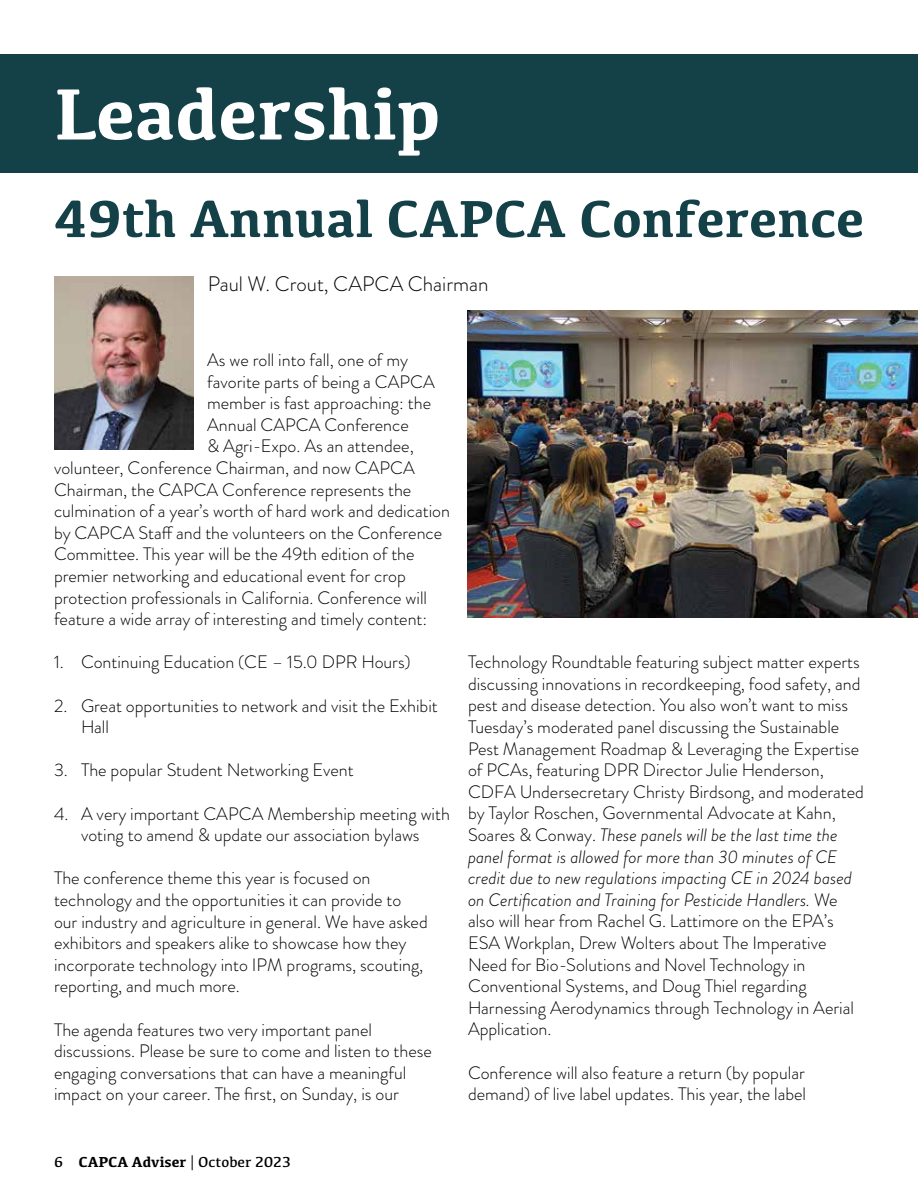
<style>
.page{position:relative;width:918px;height:1188px;background:#fff}
.page>*{position:absolute;margin:0;border:0;box-sizing:border-box;transform-origin:0 0}
.t1{font:700 75px "Kefa";color:#fff}
.t2{font:700 54px "Kefa";color:#144148}
.t3{font:300 21px "Brandon Grotesque";color:#000}
.t4{font:300 18px/21.6px "Brandon Grotesque";color:#000}
.t5{font:15px "Kefa";color:#000}
.s1{font-style:italic}
.s2{font-weight:700}
</style>
<div class="page">
<div style="left:0;top:54px;width:918px;height:119px;background:#144148"></div>
<img style="left:468px;top:311px;width:450px;height:307px">
<img style="left:54px;top:276px;width:140px;height:174px">
<h1 class="t1" style="left:54px;top:64px;width:387px">Leadership</h1>
<h2 class="t2" style="left:54px;top:183px;width:812px">49th Annual CAPCA Conference</h2>
<p class="t3" style="left:208px;top:269px;width:282px">Paul W. Crout, CAPCA Chairman</p>
<p class="t4" style="left:207px;top:349px;width:203px">As we roll into fall, one of my</p>
<p class="t4" style="left:207px;top:371px;width:229px">favorite parts of being a CAPCA</p>
<p class="t4" style="left:207px;top:392px;width:226px">member is fast approaching: the</p>
<p class="t4" style="left:207px;top:414px;width:203px">Annual CAPCA Conference</p>
<p class="t4" style="left:207px;top:436px;width:208px">&amp; Agri-Expo. As an attendee,</p>
<p class="t4" style="left:54px;top:457px;width:362px">volunteer, Conference Chairman, and now CAPCA</p>
<p class="t4" style="left:54px;top:479px;width:359px">Chairman, the CAPCA Conference represents the</p>
<p class="t4" style="left:54px;top:500px;width:397px">culmination of a year’s worth of hard work and dedication</p>
<p class="t4" style="left:54px;top:522px;width:390px">by CAPCA Staff and the volunteers on the Conference</p>
<p class="t4" style="left:54px;top:544px;width:362px">Committee. This year will be the 49th edition of the</p>
<p class="t4" style="left:54px;top:565px;width:353px">premier networking and educational event for crop</p>
<p class="t4" style="left:54px;top:587px;width:375px">protection professionals in California. Conference will</p>
<p class="t4" style="left:54px;top:608px;width:375px">feature a wide array of interesting and timely content:</p>
<p class="t4" style="left:54px;top:652px;width:358px">1. Continuing Education (CE – 15.0 DPR Hours)</p>
<p class="t4" style="left:81px;top:695px;width:358px;text-indent:-27px">2. Great opportunities to network and visit the Exhibit<br>Hall</p>
<p class="t4" style="left:54px;top:760px;width:301px">3. The popular Student Networking Event</p>
<p class="t4" style="left:54px;top:803px;width:397px;text-align:center">4. A very important CAPCA Membership meeting with voting to amend &amp; update our association bylaws</p>
<p class="t4" style="left:54px;top:868px;width:375px">The conference theme this year is focused on technology and the opportunities it can provide to our industry and agriculture in general. We have asked exhibitors and speakers alike to showcase how they incorporate technology into IPM programs, scouting, reporting, and much more.</p>
<p class="t4" style="left:54px;top:1019px;width:379px">The agenda features two very important panel discussions. Please be sure to come and listen to these engaging conversations that can have a meaningful impact on your career. The first, on Sunday, is our</p>
<p class="t4" style="left:468px;top:651px;width:398px">Technology Roundtable featuring subject matter experts discussing innovations in recordkeeping, food safety, and pest and disease detection. You also won’t want to miss Tuesday’s moderated panel discussing the Sustainable Pest Management Roadmap &amp; Leveraging the Expertise of PCAs, featuring DPR Director Julie Henderson, CDFA Undersecretary Christy Birdsong, and moderated by Taylor Roschen, Governmental Advocate at Kahn, Soares &amp; Conway. <span class="s1">These panels will be the last time the panel format is allowed for more than 30 minutes of CE credit due to new regulations impacting CE in 2024 based on Certification and Training for Pesticide Handlers.</span> We also will hear from Rachel G. Lattimore on the EPA’s ESA Workplan, Drew Wolters about The Imperative Need for Bio-Solutions and Novel Technology in Conventional Systems, and Doug Thiel regarding Harnessing Aerodynamics through Technology in Aerial Application.</p>
<p class="t4" style="left:468px;top:1062px;width:340px">Conference will also feature a return (by popular demand) of live label updates. This year, the label</p>
<p class="t5" style="left:54px;top:1152px;width:239px">6 <span class="s2">CAPCA Adviser</span> | October 2023</p>
</div>
